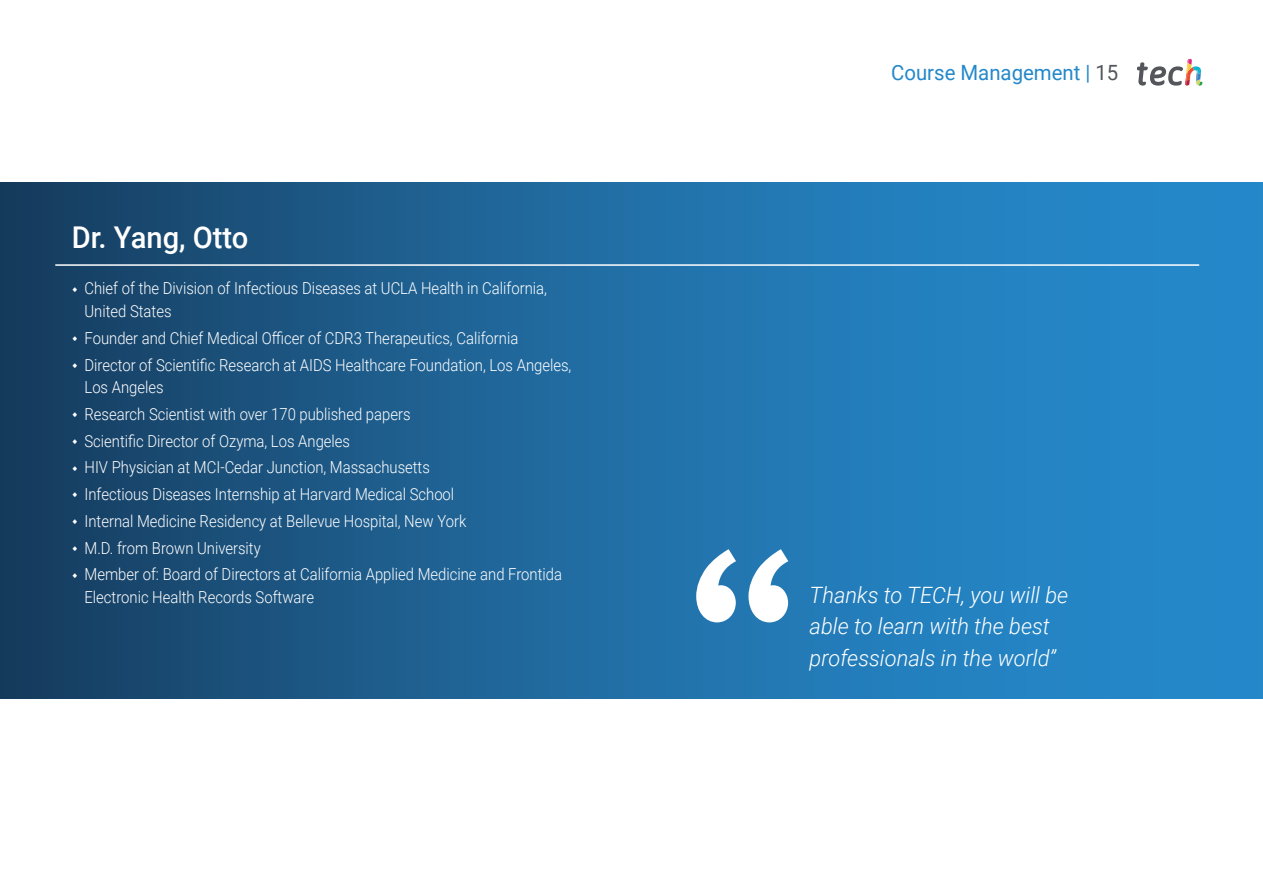
<style>
.page{position:relative;width:1263px;height:893px;background:#fff}
.page>*{position:absolute;margin:0;border:0;box-sizing:border-box;transform-origin:0 0}
.t1{font:500 30px "Roboto";color:#fff}
.t2{font:italic 300 22.5px/31.5px "Roboto";color:#fff}
.t3{font:21px "Roboto";color:#2488c9}
.t4{font:300 16.5px/26.7px "Roboto";color:#fff;scale:.9 1}
.s1{color:#52555b}
</style>
<div class="page">
<div style="left:0;top:182px;width:1263px;height:516px;background:linear-gradient(to right,#184267,#2793d9)"></div>
<svg style="left:696px;top:549px;width:92px;height:73px"></svg>
<hr style="left:55px;top:264px;width:1144px;height:2px;background:#fff">
<svg style="left:1137px;top:59px;width:65px;height:27px"></svg>
<svg style="left:73px;top:287px;width:4px;height:5px"></svg>
<svg style="left:73px;top:336px;width:4px;height:5px"></svg>
<svg style="left:73px;top:363px;width:4px;height:5px"></svg>
<svg style="left:73px;top:412px;width:4px;height:5px"></svg>
<svg style="left:73px;top:439px;width:4px;height:5px"></svg>
<svg style="left:73px;top:466px;width:4px;height:5px"></svg>
<svg style="left:73px;top:492px;width:4px;height:5px"></svg>
<svg style="left:73px;top:519px;width:4px;height:5px"></svg>
<svg style="left:73px;top:546px;width:4px;height:5px"></svg>
<svg style="left:73px;top:573px;width:4px;height:5px"></svg>
<h1 class="t1" style="left:72px;top:216px;width:178px">Dr. Yang, Otto</h1>
<p class="t4" style="left:85px;top:277px;width:515px;line-height:22.5px">Chief of the Division of Infectious Diseases at UCLA Health in California,<br>United States</p>
<p class="t4" style="left:85px;top:324px;width:542px">Founder and Chief Medical Officer of CDR3 Therapeutics, California<br>Director of Scientific Research at AIDS Healthcare Foundation, Los Angeles,</p>
<p class="t4" style="left:85px;top:373px;width:532px">Los Angeles<br>Research Scientist with over 170 published papers<br>Scientific Director of Ozyma, Los Angeles<br>HIV Physician at MCI-Cedar Junction, Massachusetts<br>Infectious Diseases Internship at Harvard Medical School<br>Internal Medicine Residency at Bellevue Hospital, New York<br>M.D. from Brown University<br>Member of: Board of Directors at California Applied Medicine and Frontida</p>
<p class="t4" style="left:85px;top:583px;width:257px">Electronic Health Records Software</p>
<p class="t3" style="left:891px;top:57px;width:229px">Course Management | <span class="s1">15</span></p>
<h2 class="t2" style="left:810px;top:578px;width:260px">Thanks to TECH, you will be able to learn with the best professionals in the world”</h2>
</div>
